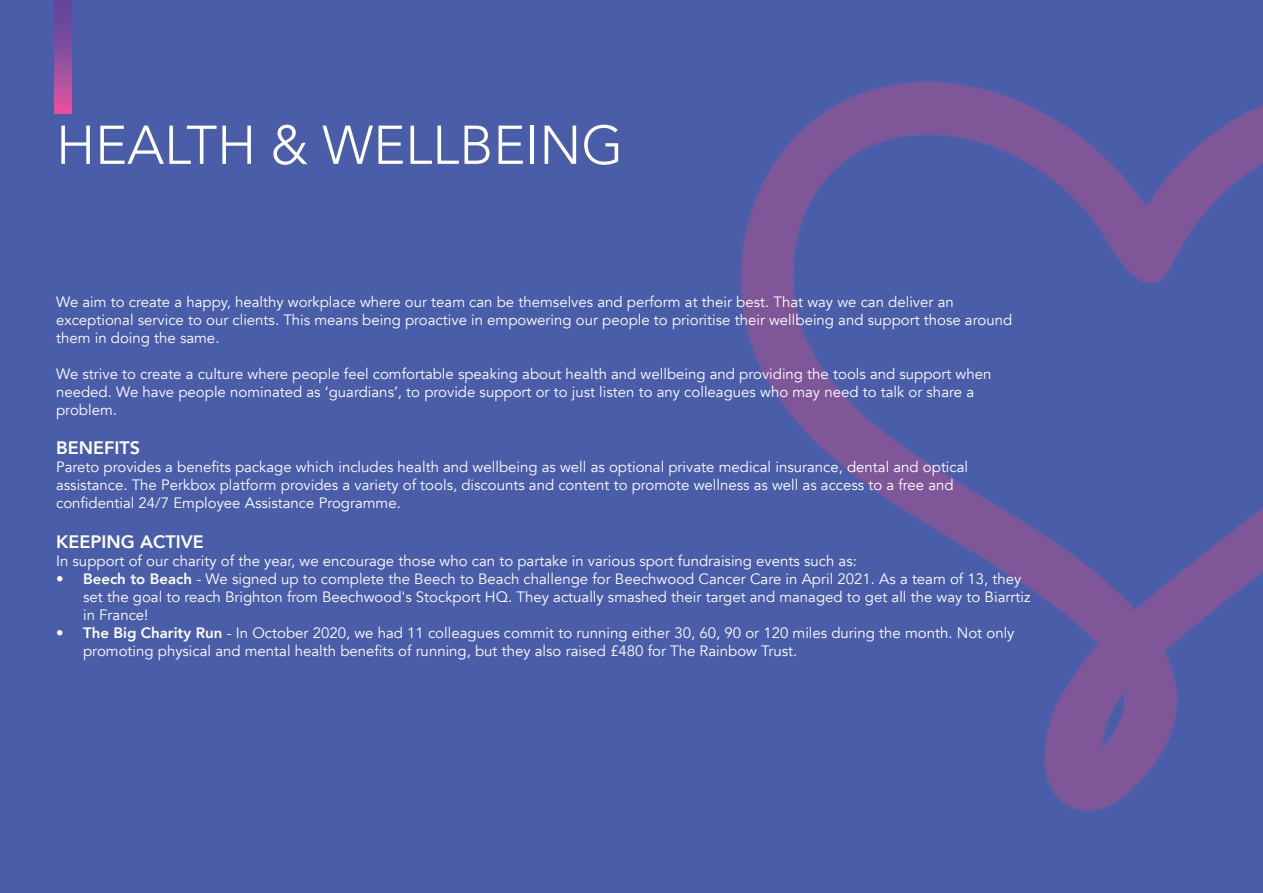
<style>
.page{position:relative;width:1263px;height:893px;background:#fff}
.page>*{position:absolute;margin:0;border:0;box-sizing:border-box;transform-origin:0 0}
.t1{font:300 54px "Avenir";color:#fff}
.t2{font:800 18px "Avenir";color:#fff}
.t3{font:15px/18px "Avenir";color:#fff}
.s1{font-weight:800}
</style>
<div class="page">
<div style="left:0;top:0;width:1262px;height:893px;background:#4a5da9"></div>
<img style="left:741px;top:62px;width:522px;height:768px">
<img style="left:54px;top:1px;width:17px;height:112px">
<p class="t1" style="left:56px;top:113px;width:569px">HEALTH &amp; WELLBEING</p>
<p class="t3" style="left:56px;top:293px;width:957px">We aim to create a happy, healthy workplace where our team can be themselves and perform at their best. That way we can deliver an exceptional service to our clients. This means being proactive in empowering our people to prioritise their wellbeing and support those around them in doing the same.</p>
<p class="t3" style="left:56px;top:365px;width:937px">We strive to create a culture where people feel comfortable speaking about health and wellbeing and providing the tools and support when needed. We have people nominated as ‘guardians’, to provide support or to just listen to any colleagues who may need to talk or share a problem.</p>
<p class="t2" style="left:56px;top:434px;width:85px">BENEFITS</p>
<p class="t3" style="left:56px;top:458px;width:913px">Pareto provides a benefits package which includes health and wellbeing as well as optional private medical insurance, dental and optical assistance. The Perkbox platform provides a variety of tools, discounts and content to promote wellness as well as access to a free and confidential 24/7 Employee Assistance Programme.</p>
<p class="t2" style="left:56px;top:528px;width:149px">KEEPING ACTIVE</p>
<p class="t3" style="left:56px;top:552px;width:802px">In support of our charity of the year, we encourage those who can to partake in various sport fundraising events such as:</p>
<p class="t3" style="left:83px;top:570px;width:949px;text-indent:-27px"><span class="s1">• Beech to Beach</span> - We signed up to complete the Beech to Beach challenge for Beechwood Cancer Care in April 2021. As a team of 13, they set the goal to reach Brighton from Beechwood's Stockport HQ. They actually smashed their target and managed to get all the way to Biarrtiz in France!</p>
<p class="t3" style="left:83px;top:624px;width:933px;text-indent:-27px"><span class="s1">• The Big Charity Run</span> - In October 2020, we had 11 colleagues commit to running either 30, 60, 90 or 120 miles during the month. Not only promoting physical and mental health benefits of running, but they also raised £480 for The Rainbow Trust.</p>
</div>
